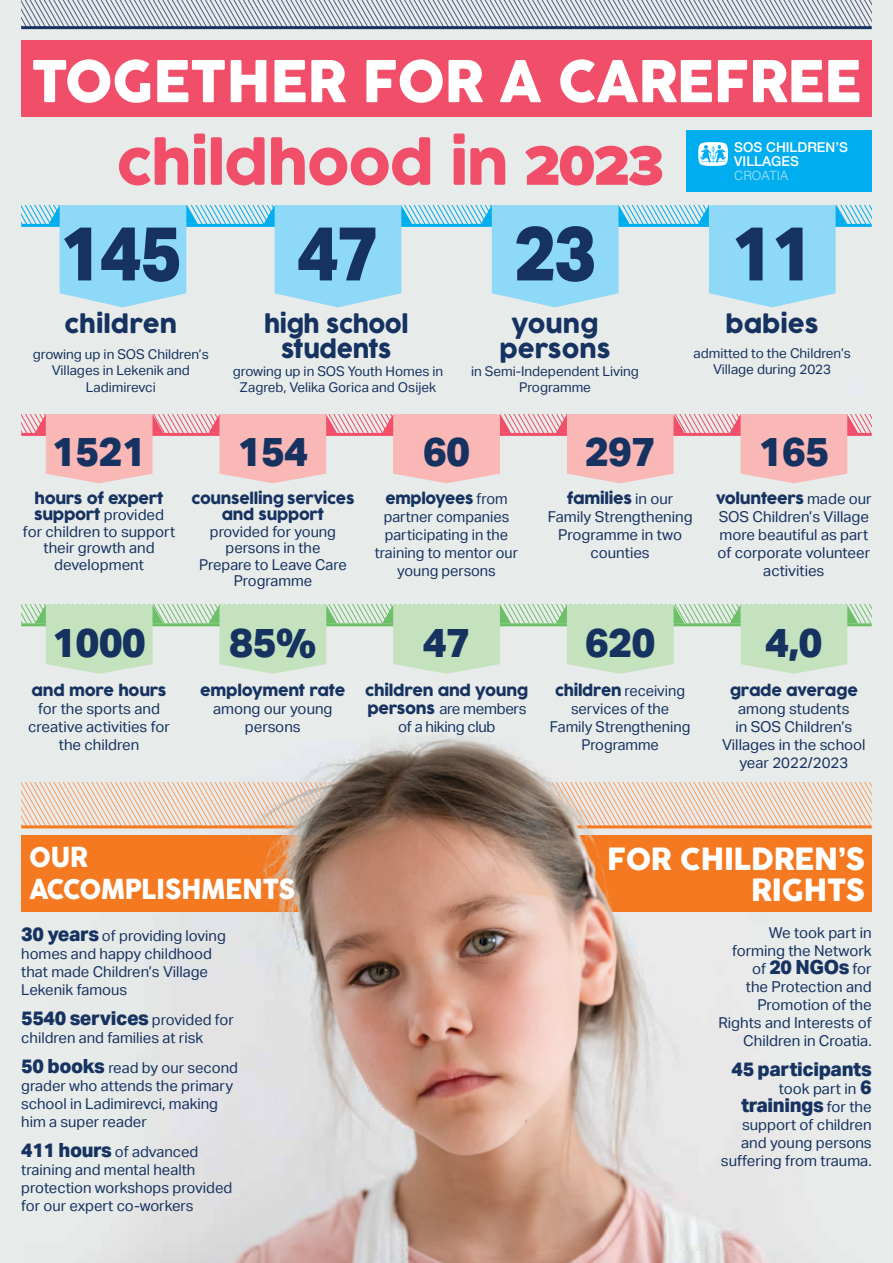
<style>
.page{position:relative;width:893px;height:1263px;background:#e7ebea}
.page>*{position:absolute;margin:0;border:0;box-sizing:border-box;transform-origin:0 0}
.t1{font:800 76.5px "Aktiv Grotesk";letter-spacing:-.03em;color:#163260;scale:.93 1}
.t2{font:57.75px "Cocogoose";letter-spacing:-.02em;color:#f04e69}
.t3{font:56.85px "Cocogoose";letter-spacing:-.02em;color:#fff}
.t4{font:800 40.65px "Aktiv Grotesk";letter-spacing:-.02em;color:#163260}
.t5{font:30px/31.5px "Cocogoose";letter-spacing:-.02em;color:#fff;text-align:right}
.t6{font:27px/31.5px "Cocogoose";letter-spacing:-.02em;color:#fff;scale:.95 1}
.t7{font:24px/25.5px "Cocogoose";color:#163260;text-align:center}
.t8{font:24px/25.5px "Cocogoose";letter-spacing:-.02em;color:#163260;text-align:center;scale:.96 1}
.t9{font:800 19.5px "Aktiv Grotesk";letter-spacing:-.02em;color:#163260}
.t10{font:15px/18px "Aktiv Grotesk";color:#163260;text-align:center}
.t11{font:15px/16.5px "Cocogoose";letter-spacing:-.02em;color:#163260;text-align:center}
.t12{font:15px/18px "Aktiv Grotesk";letter-spacing:-.02em;color:#163260;text-align:center}
.t13{font:500 13.65px "Helvetica Neue";color:#fff}
.t14{font:13.5px/16.5px "Aktiv Grotesk";color:#163260;text-align:center}
.t15{font:12.9px "Helvetica Neue";color:#8ed8f8}
.s1{font-family:"Proxima Nova";font-weight:900}
.s2{font-family:"Cocogoose"}
.s3{font-family:"Aktiv Grotesk"}
.s4{font-weight:800;font-size:19.5px}
.s5{font-weight:400;font-size:15px}
</style>
<div class="page">
<div style="left:21px;top:40px;width:851px;height:77px;background:#f04e69"></div>
<svg style="left:21px;top:0;width:851px;height:26px;background:#c2c7d0"></svg>
<svg style="left:21px;top:783px;width:91px;height:42px;background:#ead7c7"></svg>
<hr style="left:21px;top:26px;width:851px;height:3px;background:#163260">
<svg style="left:21px;top:205px;width:851px;height:102px;background:#acdef1"></svg>
<svg style="left:21px;top:414px;width:851px;height:69px;background:#f1c3c4"></svg>
<svg style="left:21px;top:605px;width:851px;height:69px;background:#cce3c8"></svg>
<hr style="left:21px;top:825px;width:851px;height:3px;background:#f47920">
<div style="left:21px;top:836px;width:851px;height:76px;background:#f47920"></div>
<img style="left:112px;top:728px;width:781px;height:535px">
<div style="left:687px;top:130px;width:185px;height:61px;background:#00aeef"></div>
<svg style="left:698px;top:142px;width:30px;height:24px"></svg>
<h3 class="t3" style="left:31px;top:42px;width:832px">TOGETHER FOR A CAREFREE</h3>
<h2 class="t2" style="left:117px;top:124px;width:549px">childhood in <span class="s1">2023</span></h2>
<p class="t13" style="left:734px;top:136px;width:115px">SOS CHILDREN’S</p>
<p class="t13" style="left:734px;top:150px;width:66px">VILLAGES</p>
<p class="t15" style="left:734px;top:166px;width:55px">CROATIA</p>
<h1 class="t1" style="left:60px;top:209px;width:133px">145</h1>
<h3 class="t7" style="left:64px;top:312px;width:114px">children</h3>
<p class="t14" style="left:33px;top:346px;width:177px">growing up in SOS Children’s<br>Villages in Lekenik and<br>Ladimirevci</p>
<h1 class="t1" style="left:297px;top:209px;width:90px">47</h1>
<h3 class="t8" style="left:264px;top:312px;width:152px">high school students</h3>
<p class="t14" style="left:233px;top:363px;width:212px">growing up in SOS Youth Homes in<br>Zagreb, Velika Gorica and Osijek</p>
<h1 class="t1" style="left:514px;top:209px;width:90px">23</h1>
<h3 class="t7" style="left:499px;top:312px;width:113px">young persons</h3>
<p class="t14" style="left:471px;top:363px;width:169px">in Semi-Independent Living<br>Programme</p>
<h1 class="t1" style="left:731px;top:209px;width:90px">11</h1>
<h3 class="t7" style="left:725px;top:312px;width:95px">babies</h3>
<p class="t14" style="left:693px;top:345px;width:159px">admitted to the Children’s<br>Village during 2023</p>
<h3 class="t4" style="left:52px;top:428px;width:95px">1521</h3>
<p class="t11" style="left:34px;top:491px;width:131px">hours of expert</p>
<p class="t10" style="left:23px;top:507px;width:154px;line-height:16.5px"><span class="s2">support</span> provided for children to support their growth and development</p>
<h3 class="t4" style="left:237px;top:428px;width:72px">154</h3>
<p class="t11" style="left:191px;top:491px;width:165px">counselling services and support</p>
<p class="t10" style="left:199px;top:523px;width:149px;line-height:16.5px">provided for young persons in the<br>Prepare to Leave Care<br>Programme</p>
<h3 class="t4" style="left:423px;top:428px;width:49px">60</h3>
<p class="t11" style="left:385px;top:491px;width:124px">employees <span class="s3">from</span></p>
<p class="t10" style="left:375px;top:507px;width:145px">partner companies participating in the training to mentor our young persons</p>
<h3 class="t4" style="left:585px;top:428px;width:72px">297</h3>
<p class="t11" style="left:567px;top:491px;width:108px">families <span class="s3">in our</span></p>
<p class="t10" style="left:548px;top:507px;width:146px">Family Strengthening<br>Programme in two counties</p>
<h3 class="t4" style="left:758px;top:428px;width:72px">165</h3>
<p class="t11" style="left:716px;top:491px;width:157px">volunteers <span class="s3">made our</span></p>
<p class="t10" style="left:717px;top:507px;width:154px">SOS Children’s Village more beautiful as part of corporate volunteer activities</p>
<h3 class="t4" style="left:52px;top:620px;width:95px">1000</h3>
<h3 class="t4" style="left:229px;top:620px;width:89px">85%</h3>
<h3 class="t4" style="left:423px;top:620px;width:49px">47</h3>
<h3 class="t4" style="left:585px;top:620px;width:72px">620</h3>
<h3 class="t4" style="left:765px;top:620px;width:59px">4,0</h3>
<p class="t11" style="left:32px;top:683px;width:136px">and more hours</p>
<p class="t10" style="left:28px;top:700px;width:143px">for the sports and creative activities for the children</p>
<p class="t11" style="left:200px;top:683px;width:147px">employment rate</p>
<p class="t10" style="left:213px;top:700px;width:121px">among our young persons</p>
<p class="t11" style="left:365px;top:683px;width:165px">children and young</p>
<p class="t12" style="left:367px;top:700px;width:161px"><span class="s2">persons</span> are members of a hiking club</p>
<p class="t10" style="left:550px;top:682px;width:142px"><span class="s2">children</span> receiving services of the<br>Family Strengthening<br>Programme</p>
<p class="t11" style="left:730px;top:683px;width:130px">grade average</p>
<p class="t10" style="left:722px;top:700px;width:145px">among students<br>in SOS Children’s<br>Villages in the school year 2022/2023</p>
<h3 class="t6" style="left:29px;top:843px;width:282px">OUR<br>ACCOMPLISHMENTS</h3>
<h3 class="t5" style="left:607px;top:844px;width:260px">FOR CHILDREN’S<br>RIGHTS</h3>
<p class="t10" style="left:21px;top:927px;width:206px;text-align:left"><span class="s4">30 years</span> of providing loving homes and happy childhood that made Children’s Village<br>Lekenik famous</p>
<h3 class="t9" style="left:21px;top:1007px;width:214px">5540 services <span class="s5">provided for</span></h3>
<p class="t10" style="left:21px;top:1023px;width:218px;line-height:30px;text-align:left">children and families at risk<br><span class="s4">50 books</span> read by our second</p>
<p class="t10" style="left:21px;top:1077px;width:213px;text-align:left">grader who attends the primary school in Ladimirevci, making him a super reader</p>
<p class="t10" style="left:21px;top:1143px;width:213px;text-align:left"><span class="s4">411 hours</span> of advanced training and mental health protection workshops provided for our expert co-workers</p>
<p class="t10" style="left:732px;top:923px;width:141px;text-align:right">We took part in forming the Network</p>
<h3 class="t9" style="left:752px;top:956px;width:121px"><span class="s5">of</span> 20 NGOs <span class="s5">for</span></h3>
<p class="t10" style="left:718px;top:977px;width:155px;text-align:right">the Protection and<br>Promotion of the<br>Rights and Interests of<br>Children in Croatia.</p>
<h3 class="t9" style="left:731px;top:1058px;width:142px">45 participants</h3>
<p class="t10" style="left:779px;top:1079px;width:94px">took part in <span class="s4">6</span></p>
<h3 class="t9" style="left:741px;top:1094px;width:132px">trainings <span class="s5">for the</span></h3>
<p class="t10" style="left:721px;top:1115px;width:152px;text-align:right">support of children and young persons suffering from trauma.</p>
</div>
